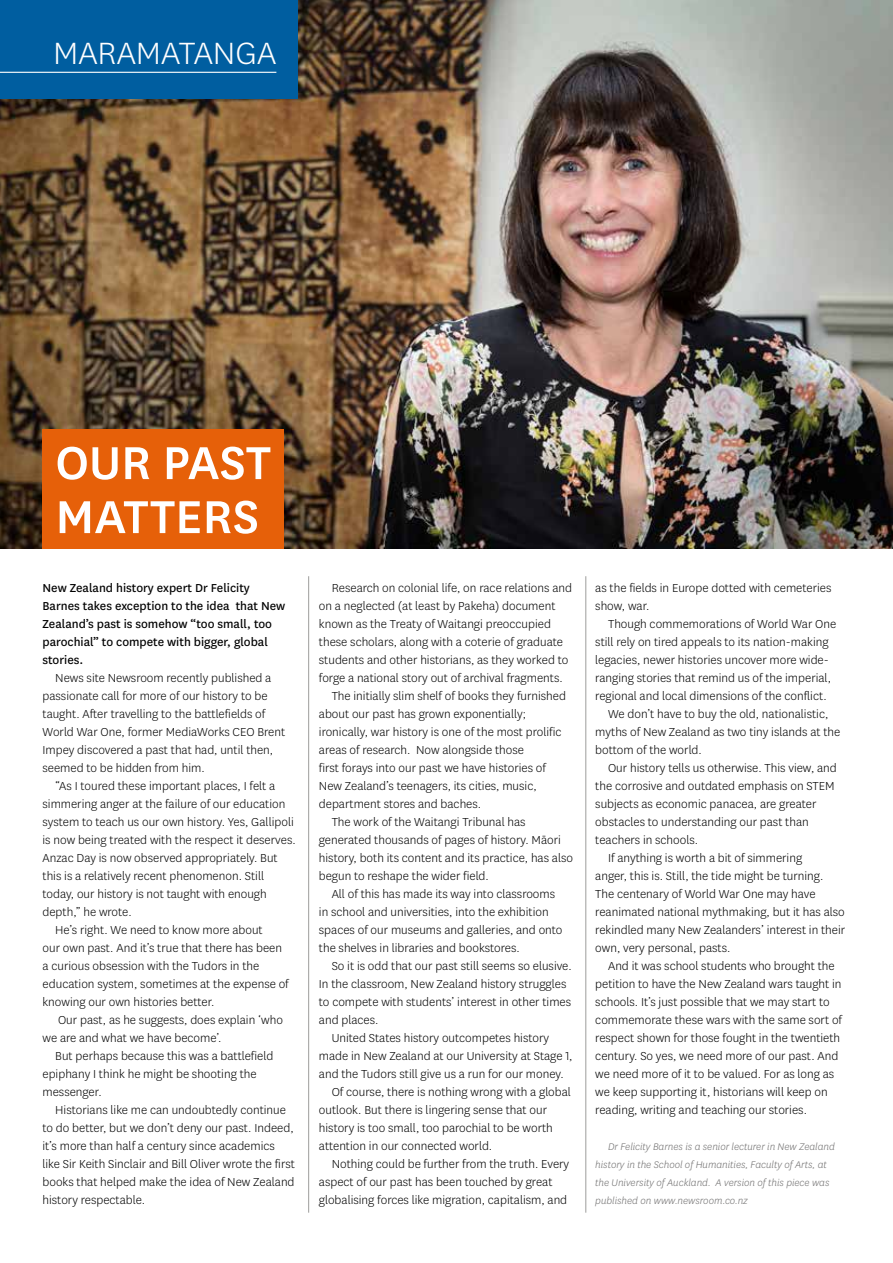
<style>
.page{position:relative;width:893px;height:1263px;background:#fff}
.page>*{position:absolute;margin:0;border:0;box-sizing:border-box;transform-origin:0 0}
.t1{font:500 54px/54px "National";color:#fff}
.t2{font:300 36px "National";color:#fff}
.t3{font:300 13.5px/18px "National";color:#000}
.t4{font:13.5px/18px "National";color:#000}
.t5{font:italic 300 11.25px/18px "National";color:#706f6f}
</style>
<div class="page">
<img style="left:0;top:0;width:893px;height:549px">
<hr style="left:586px;top:576px;width:1px;height:637px;background:#9d9d9c">
<hr style="left:308px;top:576px;width:1px;height:637px;background:#9d9d9c">
<div style="left:0;top:0;width:298px;height:99px;background:#005ea0"></div>
<hr style="left:0;top:72px;width:276px;height:1px;background:#fff">
<div style="left:43px;top:429px;width:241px;height:120px;background:#e66009"></div>
<h2 class="t2" style="left:53px;top:30px;width:225px">MARAMATANGA</h2>
<h1 class="t1" style="left:55px;top:432px;width:217px">OUR PAST<br>MATTERS</h1>
<p class="t4" style="left:43px;top:578px;width:244px">New Zealand history expert Dr Felicity Barnes takes exception to the idea that New Zealand’s past is somehow “too small, too parochial” to compete with bigger, global stories.</p>
<p class="t3" style="left:43px;top:669px;width:244px;text-indent:13px">News site Newsroom recently published a passionate call for more of our history to be taught. After travelling to the battlefields of World War One, former MediaWorks CEO Brent Impey discovered a past that had, until then, seemed to be hidden from him.</p>
<p class="t3" style="left:55px;top:777px;width:222px">“As I toured these important places, I felt a</p>
<p class="t3" style="left:43px;top:795px;width:244px">simmering anger at the failure of our education</p>
<p class="t3" style="left:43px;top:813px;width:253px">system to teach us our own history. Yes, Gallipoli</p>
<p class="t3" style="left:43px;top:831px;width:255px">is now being treated with the respect it deserves.</p>
<p class="t3" style="left:43px;top:849px;width:237px">Anzac Day is now observed appropriately. But</p>
<p class="t3" style="left:43px;top:867px;width:223px">this is a relatively recent phenomenon. Still</p>
<p class="t3" style="left:43px;top:885px;width:226px">today, our history is not taught with enough</p>
<p class="t3" style="left:43px;top:903px;width:91px">depth,” he wrote.</p>
<p class="t3" style="left:55px;top:921px;width:209px">He’s right. We need to know more about</p>
<p class="t3" style="left:43px;top:939px;width:241px">our own past. And it’s true that there has been</p>
<p class="t3" style="left:43px;top:957px;width:218px">a curious obsession with the Tudors in the</p>
<p class="t3" style="left:43px;top:975px;width:248px">education system, sometimes at the expense of</p>
<p class="t3" style="left:43px;top:993px;width:174px">knowing our own histories better.</p>
<p class="t3" style="left:58px;top:1011px;width:226px">Our past, as he suggests, does explain ‘who</p>
<p class="t3" style="left:43px;top:1029px;width:181px">we are and what we have become’.</p>
<p class="t3" style="left:55px;top:1047px;width:219px">But perhaps because this was a battlefield</p>
<p class="t3" style="left:43px;top:1065px;width:216px">epiphany I think he might be shooting the</p>
<p class="t3" style="left:43px;top:1083px;width:61px">messenger.</p>
<p class="t3" style="left:55px;top:1101px;width:232px">Historians like me can undoubtedly continue</p>
<p class="t3" style="left:43px;top:1119px;width:253px">to do better, but we don’t deny our past. Indeed,</p>
<p class="t3" style="left:43px;top:1137px;width:234px">it’s more than half a century since academics</p>
<p class="t3" style="left:43px;top:1155px;width:254px">like Sir Keith Sinclair and Bill Oliver wrote the first</p>
<p class="t3" style="left:43px;top:1173px;width:254px">books that helped make the idea of New Zealand</p>
<p class="t3" style="left:43px;top:1191px;width:104px">history respectable.</p>
<p class="t3" style="left:332px;top:579px;width:242px">Research on colonial life, on race relations and</p>
<p class="t3" style="left:319px;top:597px;width:238px">on a neglected (at least by Pakeha) document</p>
<p class="t3" style="left:319px;top:615px;width:234px">known as the Treaty of Waitangi preoccupied</p>
<p class="t3" style="left:319px;top:633px;width:246px">these scholars, along with a coterie of graduate</p>
<p class="t3" style="left:319px;top:651px;width:251px">students and other historians, as they worked to</p>
<p class="t3" style="left:319px;top:669px;width:245px">forge a national story out of archival fragments.</p>
<p class="t3" style="left:332px;top:687px;width:236px">The initially slim shelf of books they furnished</p>
<p class="t3" style="left:319px;top:705px;width:209px">about our past has grown exponentially;</p>
<p class="t3" style="left:319px;top:723px;width:244px">ironically, war history is one of the most prolific</p>
<p class="t3" style="left:319px;top:741px;width:206px">areas of research. Now alongside those</p>
<p class="t3" style="left:319px;top:759px;width:229px">first forays into our past we have histories of</p>
<p class="t3" style="left:319px;top:777px;width:219px">New Zealand’s teenagers, its cities, music,</p>
<p class="t3" style="left:319px;top:795px;width:164px">department stores and baches.</p>
<p class="t3" style="left:332px;top:813px;width:195px">The work of the Waitangi Tribunal has</p>
<p class="t3" style="left:319px;top:831px;width:243px">generated thousands of pages of history. Māori</p>
<p class="t3" style="left:319px;top:849px;width:256px">history, both its content and its practice, has also</p>
<p class="t3" style="left:319px;top:867px;width:171px">begun to reshape the wider field.</p>
<p class="t3" style="left:332px;top:885px;width:225px">All of this has made its way into classrooms</p>
<p class="t3" style="left:319px;top:903px;width:231px">in school and universities, into the exhibition</p>
<p class="t3" style="left:319px;top:921px;width:245px">spaces of our museums and galleries, and onto</p>
<p class="t3" style="left:319px;top:939px;width:202px">the shelves in libraries and bookstores.</p>
<p class="t3" style="left:332px;top:957px;width:242px">So it is odd that our past still seems so elusive.</p>
<p class="t3" style="left:319px;top:975px;width:249px">In the classroom, New Zealand history struggles</p>
<p class="t3" style="left:319px;top:993px;width:254px">to compete with students’ interest in other times</p>
<p class="t3" style="left:319px;top:1011px;width:61px">and places.</p>
<p class="t3" style="left:332px;top:1029px;width:219px">United States history outcompetes history</p>
<p class="t3" style="left:319px;top:1047px;width:255px">made in New Zealand at our University at Stage 1,</p>
<p class="t3" style="left:319px;top:1065px;width:246px">and the Tudors still give us a run for our money.</p>
<p class="t3" style="left:332px;top:1083px;width:241px">Of course, there is nothing wrong with a global</p>
<p class="t3" style="left:319px;top:1100px;width:230px">outlook. But there is lingering sense that our</p>
<p class="t3" style="left:319px;top:1118px;width:235px">history is too small, too parochial to be worth</p>
<p class="t3" style="left:319px;top:1136px;width:175px">attention in our connected world.</p>
<p class="t3" style="left:332px;top:1154px;width:239px">Nothing could be further from the truth. Every</p>
<p class="t3" style="left:319px;top:1172px;width:235px">aspect of our past has been touched by great</p>
<p class="t3" style="left:319px;top:1190px;width:250px">globalising forces like migration, capitalism, and</p>
<p class="t3" style="left:595px;top:578px;width:238px">as the fields in Europe dotted with cemeteries show, war.</p>
<p class="t3" style="left:608px;top:614px;width:230px">Though commemorations of World War One</p>
<p class="t3" style="left:595px;top:632px;width:235px">still rely on tired appeals to its nation-making</p>
<p class="t3" style="left:595px;top:650px;width:235px">legacies, newer histories uncover more wide-</p>
<p class="t3" style="left:595px;top:668px;width:237px">ranging stories that remind us of the imperial,</p>
<p class="t3" style="left:595px;top:686px;width:233px">regional and local dimensions of the conflict.</p>
<p class="t3" style="left:608px;top:704px;width:222px">We don’t have to buy the old, nationalistic,</p>
<p class="t3" style="left:595px;top:722px;width:246px">myths of New Zealand as two tiny islands at the</p>
<p class="t3" style="left:595px;top:740px;width:108px">bottom of the world.</p>
<p class="t3" style="left:608px;top:758px;width:230px">Our history tells us otherwise. This view, and</p>
<p class="t3" style="left:595px;top:776px;width:241px">the corrosive and outdated emphasis on STEM</p>
<p class="t3" style="left:595px;top:794px;width:223px">subjects as economic panacea, are greater</p>
<p class="t3" style="left:595px;top:812px;width:215px">obstacles to understanding our past than</p>
<p class="t3" style="left:595px;top:830px;width:104px">teachers in schools.</p>
<p class="t3" style="left:608px;top:848px;width:196px">If anything is worth a bit of simmering</p>
<p class="t3" style="left:595px;top:866px;width:230px">anger, this is. Still, the tide might be turning.</p>
<p class="t3" style="left:595px;top:884px;width:222px">The centenary of World War One may have</p>
<p class="t3" style="left:595px;top:902px;width:251px">reanimated national mythmaking, but it has also</p>
<p class="t3" style="left:595px;top:920px;width:251px">rekindled many New Zealanders’ interest in their</p>
<p class="t3" style="left:595px;top:938px;width:137px">own, very personal, pasts.</p>
<p class="t3" style="left:608px;top:956px;width:228px">And it was school students who brought the</p>
<p class="t3" style="left:595px;top:974px;width:248px">petition to have the New Zealand wars taught in</p>
<p class="t3" style="left:595px;top:992px;width:236px">schools. It’s just possible that we may start to</p>
<p class="t3" style="left:595px;top:1010px;width:248px">commemorate these wars with the same sort of</p>
<p class="t3" style="left:595px;top:1028px;width:246px">respect shown for those fought in the twentieth</p>
<p class="t3" style="left:595px;top:1046px;width:245px">century. So yes, we need more of our past. And</p>
<p class="t3" style="left:595px;top:1064px;width:240px">we need more of it to be valued. For as long as</p>
<p class="t3" style="left:595px;top:1082px;width:234px">we keep supporting it, historians will keep on</p>
<p class="t3" style="left:595px;top:1100px;width:213px">reading, writing and teaching our stories.</p>
<p class="t5" style="left:595px;top:1138px;width:241px;text-indent:13px">Dr Felicity Barnes is a senior lecturer in New Zealand history in the School of Humanities, Faculty of Arts, at the University of Auckland. A version of this piece was published on www.newsroom.co.nz</p>
</div>
